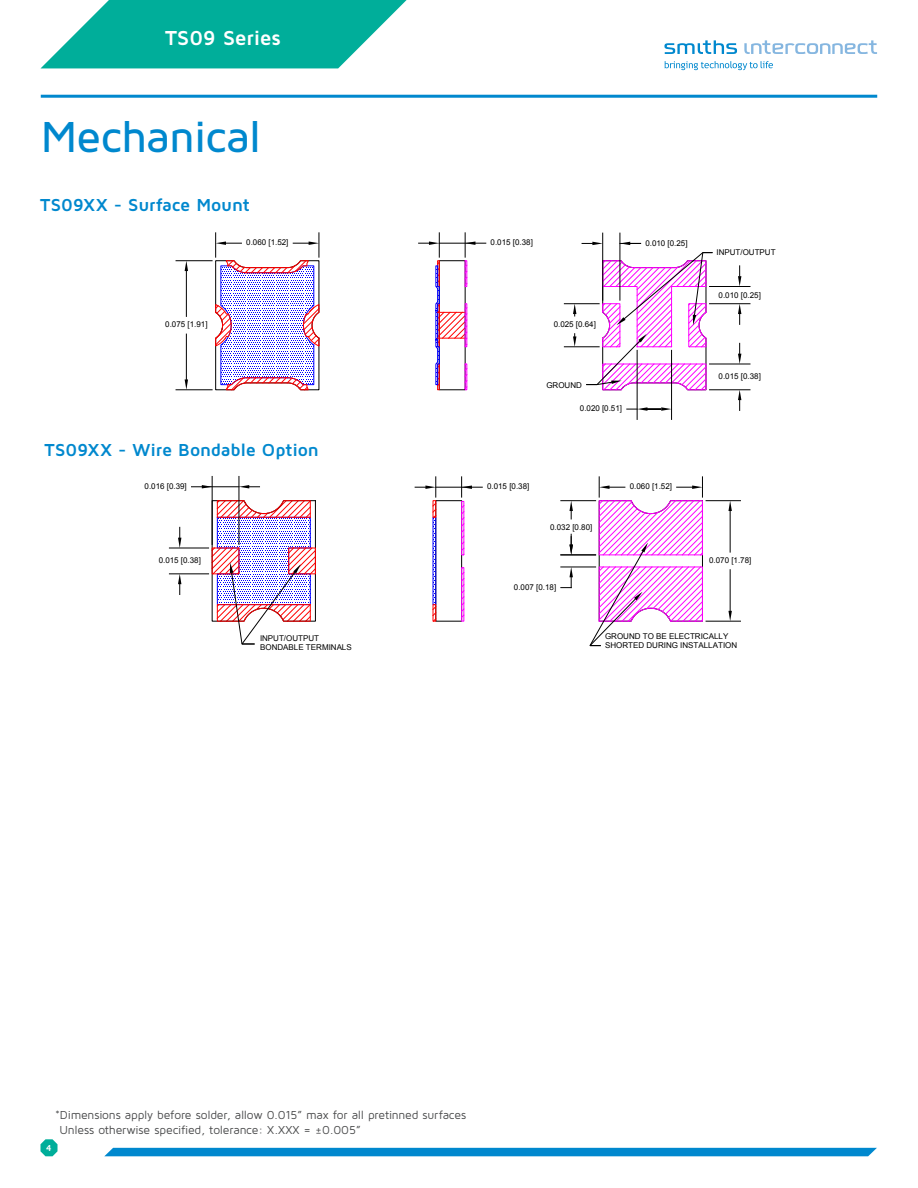
<style>
.page{position:relative;width:918px;height:1188px;background:#fff}
.page>*{position:absolute;margin:0;border:0;box-sizing:border-box;transform-origin:0 0}
.Titolo_1{font:500 45px "Maven Pro";letter-spacing:-.02em;color:#0088ce}
.t1{font:700 21px "Maven Pro";letter-spacing:-.01em;color:#fff}
.Drwg-Title{font:700 18px "Maven Pro";letter-spacing:-.01em;color:#0088ce}
.Drwg-Notes{font:12px "Maven Pro";letter-spacing:-.015em;color:#4b4c4d}
.t2{font:700 9px "Maven Pro";color:#fff}
.t3{font:7.95px/9.6px "Arial";color:#000}
</style>
<div class="page">
<svg style="left:664px;top:40px;width:73px;height:14px"></svg>
<svg style="left:744px;top:40px;width:133px;height:14px"></svg>
<svg style="left:665px;top:61px;width:108px;height:9px"></svg>
<svg style="left:41px;top:0;width:366px;height:68px"></svg>
<svg style="left:40px;top:1139px;width:18px;height:17px"></svg>
<div style="left:104px;top:1148px;width:773px;height:8px;background:#0088ce"></div>
<hr style="left:41px;top:95px;width:836px;height:3px;background:#0088ce">
<hr style="left:176px;top:260px;width:36px;height:1px;background:#000">
<hr style="left:176px;top:389px;width:36px;height:1px;background:#000">
<hr style="left:186px;top:271px;width:1px;height:45px;background:#000">
<hr style="left:186px;top:334px;width:1px;height:45px;background:#000">
<svg style="left:185px;top:261px;width:3px;height:10px"></svg>
<svg style="left:185px;top:379px;width:3px;height:11px"></svg>
<div style="left:465px;top:364px;width:2px;height:26px;border:1px solid #f0f"></div>
<div style="left:437px;top:364px;width:3px;height:26px;border:1px solid #f00"></div>
<svg style="left:215px;top:233px;width:105px;height:158px"></svg>
<hr style="left:564px;top:303px;width:35px;height:1px;background:#000">
<hr style="left:564px;top:346px;width:35px;height:1px;background:#000">
<svg style="left:573px;top:304px;width:3px;height:12px"></svg>
<svg style="left:573px;top:334px;width:3px;height:13px"></svg>
<hr style="left:620px;top:233px;width:1px;height:67px;background:#000">
<hr style="left:602px;top:233px;width:1px;height:67px;background:#000">
<svg style="left:620px;top:242px;width:21px;height:3px"></svg>
<svg style="left:582px;top:242px;width:21px;height:3px"></svg>
<hr style="left:637px;top:350px;width:1px;height:69px;background:#000">
<hr style="left:671px;top:350px;width:1px;height:69px;background:#000">
<svg style="left:627px;top:407px;width:45px;height:4px"></svg>
<hr style="left:710px;top:364px;width:40px;height:1px;background:#000">
<hr style="left:710px;top:389px;width:40px;height:1px;background:#000">
<svg style="left:738px;top:343px;width:3px;height:21px"></svg>
<svg style="left:738px;top:390px;width:3px;height:20px"></svg>
<hr style="left:710px;top:303px;width:40px;height:1px;background:#000">
<hr style="left:710px;top:286px;width:40px;height:1px;background:#000">
<svg style="left:738px;top:304px;width:3px;height:20px"></svg>
<svg style="left:738px;top:266px;width:3px;height:20px"></svg>
<svg style="left:586px;top:252px;width:127px;height:139px"></svg>
<hr style="left:439px;top:243px;width:47px;height:1px;background:#000">
<svg style="left:419px;top:233px;width:56px;height:156px"></svg>
<div style="left:435px;top:500px;width:27px;height:121px;border:1px solid #000"></div>
<svg style="left:464px;top:567px;width:1px;height:51px"></svg>
<div style="left:461px;top:567px;width:3px;height:54px;border:1px solid #f0f"></div>
<hr style="left:706px;top:500px;width:34px;height:1px;background:#000">
<hr style="left:706px;top:621px;width:34px;height:1px;background:#000">
<hr style="left:730px;top:511px;width:1px;height:41px;background:#000">
<hr style="left:730px;top:570px;width:1px;height:41px;background:#000">
<svg style="left:728px;top:501px;width:4px;height:10px"></svg>
<svg style="left:728px;top:611px;width:4px;height:10px"></svg>
<hr style="left:436px;top:487px;width:46px;height:1px;background:#000">
<svg style="left:415px;top:477px;width:22px;height:145px"></svg>
<svg style="left:461px;top:477px;width:11px;height:79px"></svg>
<hr style="left:239px;top:476px;width:1px;height:68px;background:#000">
<hr style="left:212px;top:476px;width:1px;height:68px;background:#000">
<hr style="left:191px;top:486px;width:48px;height:1px;background:#000">
<svg style="left:239px;top:485px;width:21px;height:3px"></svg>
<svg style="left:202px;top:485px;width:10px;height:3px"></svg>
<hr style="left:169px;top:548px;width:40px;height:1px;background:#000">
<hr style="left:169px;top:574px;width:40px;height:1px;background:#000">
<svg style="left:178px;top:527px;width:3px;height:21px"></svg>
<svg style="left:178px;top:574px;width:3px;height:21px"></svg>
<hr style="left:561px;top:500px;width:35px;height:1px;background:#000">
<svg style="left:569px;top:501px;width:4px;height:18px"></svg>
<hr style="left:561px;top:555px;width:35px;height:1px;background:#000">
<hr style="left:561px;top:567px;width:35px;height:1px;background:#000">
<svg style="left:569px;top:534px;width:4px;height:21px"></svg>
<svg style="left:561px;top:567px;width:12px;height:21px"></svg>
<svg style="left:589px;top:477px;width:114px;height:169px"></svg>
<svg style="left:211px;top:500px;width:105px;height:145px"></svg>
<h2 class="t1" style="left:165px;top:25px;width:117px">TS09 Series</h2>
<p class="Titolo_1" style="left:41px;top:108px;width:222px">Mechanical</p>
<p class="Drwg-Title" style="left:40px;top:193px;width:211px">TS09XX - Surface Mount</p>
<p class="t3" style="left:246px;top:238px;width:44px">0.060 [1.52]</p>
<p class="t3" style="left:491px;top:238px;width:44px">0.015 [0.38]</p>
<p class="t3" style="left:645px;top:238px;width:44px">0.010 [0.25]</p>
<p class="t3" style="left:165px;top:320px;width:44px">0.075 [1.91]</p>
<p class="t3" style="left:554px;top:319px;width:44px">0.025 [0.64]</p>
<p class="Drwg-Title" style="left:44px;top:439px;width:276px">TS09XX - Wire Bondable Option</p>
<p class="t3" style="left:145px;top:481px;width:44px">0.016 [0.39]</p>
<p class="t3" style="left:487px;top:482px;width:44px">0.015 [0.38]</p>
<p class="t3" style="left:546px;top:380px;width:37px">GROUND</p>
<p class="t3" style="left:580px;top:404px;width:44px">0.020 [0.51]</p>
<p class="t3" style="left:630px;top:482px;width:44px">0.060 [1.52]</p>
<p class="t3" style="left:159px;top:555px;width:44px">0.015 [0.38]</p>
<p class="t3" style="left:550px;top:522px;width:44px">0.032 [0.80]</p>
<p class="t3" style="left:514px;top:582px;width:44px">0.007 [0.18]</p>
<p class="t3" style="left:717px;top:248px;width:61px">INPUT/OUTPUT</p>
<p class="t3" style="left:719px;top:290px;width:44px">0.010 [0.25]</p>
<p class="t3" style="left:719px;top:372px;width:44px">0.015 [0.38]</p>
<p class="t3" style="left:709px;top:555px;width:44px">0.070 [1.78]</p>
<p class="t3" style="left:260px;top:633px;width:93px">INPUT/OUTPUT<br>BONDABLE TERMINALS</p>
<p class="t3" style="left:605px;top:631px;width:134px">GROUND TO BE ELECTRICALLY<br>SHORTED DURING INSTALLATION</p>
<p class="Drwg-Notes" style="left:55px;top:1107px;width:413px">*Dimensions apply before solder, allow 0.015” max for all pretinned surfaces</p>
<p class="Drwg-Notes" style="left:60px;top:1122px;width:303px">Unless otherwise specified, tolerance: X.XXX = ±0.005”</p>
<p class="t2" style="left:46px;top:1142px;width:7px">4</p>
</div>
